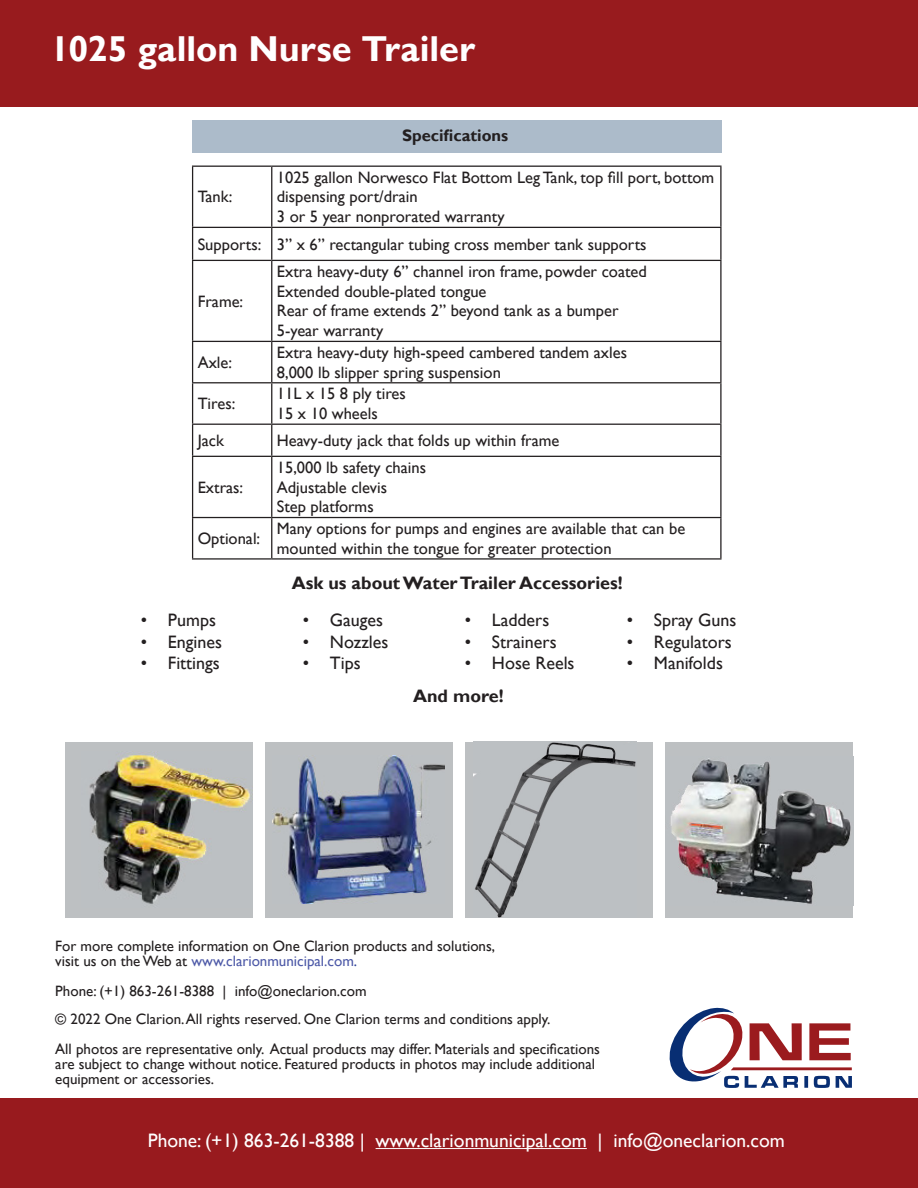
<style>
.page{position:relative;width:918px;height:1188px;background:#fff}
.page>*{position:absolute;margin:0;border:0;box-sizing:border-box;transform-origin:0 0}
.t1{font:700 36px "Gill Sans";color:#fff}
.t2{font:19.5px "Gill Sans";color:#fff}
.t3{font:18px "Gill Sans";color:#231f20}
.t4{font:700 18px "Gill Sans";color:#231f20}
.t5{font:700 16.65px "Gill Sans";color:#231f20}
.t6{font:16.5px/19.8px "Gill Sans";color:#231f20}
.t7{font:15px/15px "Gill Sans";color:#231f20}
.s1{color:#4e5aa8}
.s2{color:#2a419a}
</style>
<div class="page">
<div style="left:0;top:0;width:918px;height:106px;background:#981b1e"></div>
<hr style="left:192px;top:166px;width:80px;height:1px;background:#231f20">
<hr style="left:192px;top:167px;width:1px;height:60px;background:#231f20">
<hr style="left:272px;top:166px;width:450px;height:1px;background:#231f20">
<hr style="left:271px;top:167px;width:1px;height:60px;background:#231f20">
<hr style="left:720px;top:167px;width:2px;height:60px;background:#231f20">
<hr style="left:192px;top:227px;width:80px;height:1px;background:#231f20">
<hr style="left:192px;top:228px;width:1px;height:32px;background:#231f20">
<hr style="left:272px;top:227px;width:450px;height:1px;background:#231f20">
<hr style="left:271px;top:228px;width:1px;height:32px;background:#231f20">
<hr style="left:720px;top:228px;width:2px;height:32px;background:#231f20">
<hr style="left:192px;top:260px;width:80px;height:1px;background:#231f20">
<hr style="left:192px;top:261px;width:1px;height:80px;background:#231f20">
<hr style="left:272px;top:260px;width:450px;height:1px;background:#231f20">
<hr style="left:271px;top:261px;width:1px;height:80px;background:#231f20">
<hr style="left:720px;top:261px;width:2px;height:80px;background:#231f20">
<hr style="left:192px;top:341px;width:80px;height:1px;background:#231f20">
<hr style="left:192px;top:342px;width:1px;height:40px;background:#231f20">
<hr style="left:272px;top:341px;width:450px;height:1px;background:#231f20">
<hr style="left:271px;top:342px;width:1px;height:40px;background:#231f20">
<hr style="left:720px;top:342px;width:2px;height:40px;background:#231f20">
<hr style="left:192px;top:382px;width:80px;height:1px;background:#231f20">
<hr style="left:192px;top:383px;width:1px;height:41px;background:#231f20">
<hr style="left:272px;top:382px;width:450px;height:1px;background:#231f20">
<hr style="left:271px;top:383px;width:1px;height:41px;background:#231f20">
<hr style="left:720px;top:383px;width:2px;height:41px;background:#231f20">
<hr style="left:192px;top:424px;width:80px;height:1px;background:#231f20">
<hr style="left:192px;top:425px;width:1px;height:31px;background:#231f20">
<hr style="left:272px;top:424px;width:450px;height:1px;background:#231f20">
<hr style="left:271px;top:425px;width:1px;height:31px;background:#231f20">
<hr style="left:720px;top:425px;width:2px;height:31px;background:#231f20">
<hr style="left:192px;top:456px;width:80px;height:1px;background:#231f20">
<hr style="left:192px;top:457px;width:1px;height:60px;background:#231f20">
<hr style="left:272px;top:456px;width:450px;height:1px;background:#231f20">
<hr style="left:271px;top:457px;width:1px;height:60px;background:#231f20">
<hr style="left:720px;top:457px;width:2px;height:60px;background:#231f20">
<hr style="left:192px;top:517px;width:80px;height:1px;background:#231f20">
<hr style="left:192px;top:518px;width:1px;height:40px;background:#231f20">
<hr style="left:272px;top:517px;width:450px;height:1px;background:#231f20">
<hr style="left:271px;top:518px;width:1px;height:40px;background:#231f20">
<hr style="left:720px;top:518px;width:2px;height:40px;background:#231f20">
<hr style="left:192px;top:558px;width:80px;height:2px;background:#231f20">
<hr style="left:272px;top:558px;width:450px;height:2px;background:#231f20">
<div style="left:192px;top:120px;width:530px;height:32px;background:#acbbca"></div>
<div style="left:0;top:1098px;width:918px;height:90px;background:#981a1e"></div>
<hr style="left:376px;top:1148px;width:211px;height:1px;background:#fff">
<svg style="left:669px;top:1007px;width:183px;height:81px"></svg>
<div style="left:65px;top:742px;width:188px;height:175px;background:#bdc0c2"></div>
<img style="left:89px;top:755px;width:164px;height:149px">
<div style="left:265px;top:742px;width:188px;height:175px;background:#bdc0c2"></div>
<img style="left:273px;top:756px;width:172px;height:147px">
<div style="left:465px;top:742px;width:188px;height:175px;background:#bdc0c2"></div>
<img style="left:473px;top:742px;width:163px;height:175px">
<div style="left:665px;top:742px;width:188px;height:175px;background:#bdc0c2"></div>
<img style="left:670px;top:758px;width:181px;height:146px">
<p class="t1" style="left:50px;top:27px;width:427px">1025 gallon Nurse Trailer</p>
<p class="t6" style="left:198px;top:187px;width:36px">Tank:</p>
<p class="t5" style="left:402px;top:125px;width:108px">Specifications</p>
<p class="t6" style="left:277px;top:168px;width:439px">1025 gallon Norwesco Flat Bottom Leg Tank, top fill port, bottom dispensing port/drain</p>
<p class="t6" style="left:277px;top:207px;width:229px">3 or 5 year nonprorated warranty</p>
<p class="t6" style="left:198px;top:234px;width:65px">Supports:</p>
<p class="t6" style="left:277px;top:234px;width:371px">3” x 6” rectangular tubing cross member tank supports</p>
<p class="t6" style="left:198px;top:291px;width:47px">Frame:</p>
<p class="t6" style="left:198px;top:353px;width:36px">Axle:</p>
<p class="t6" style="left:198px;top:394px;width:39px">Tires:</p>
<p class="t6" style="left:277px;top:262px;width:372px">Extra heavy-duty 6” channel iron frame, powder coated</p>
<p class="t6" style="left:277px;top:282px;width:211px">Extended double-plated tongue</p>
<p class="t6" style="left:277px;top:301px;width:343px">Rear of frame extends 2” beyond tank as a bumper</p>
<p class="t6" style="left:277px;top:321px;width:108px">5-year warranty</p>
<p class="t6" style="left:277px;top:343px;width:352px">Extra heavy-duty high-speed cambered tandem axles</p>
<p class="t6" style="left:277px;top:363px;width:226px">8,000 lb slipper spring suspension</p>
<p class="t6" style="left:277px;top:384px;width:131px">11L x 15 8 ply tires</p>
<p class="t6" style="left:277px;top:404px;width:102px">15 x 10 wheels</p>
<p class="t6" style="left:198px;top:431px;width:28px">Jack</p>
<p class="t6" style="left:277px;top:431px;width:284px">Heavy-duty jack that folds up within frame</p>
<p class="t6" style="left:198px;top:477px;width:47px">Extras:</p>
<p class="t6" style="left:277px;top:458px;width:151px">15,000 lb safety chains</p>
<p class="t6" style="left:277px;top:477px;width:112px">Adjustable clevis</p>
<p class="t6" style="left:277px;top:497px;width:98px">Step platforms</p>
<p class="t6" style="left:198px;top:529px;width:64px">Optional:</p>
<p class="t6" style="left:277px;top:519px;width:410px">Many options for pumps and engines are available that can be mounted within the tongue for greater protection</p>
<p class="t3" style="left:141px;top:610px;width:76px">• Pumps</p>
<p class="t3" style="left:141px;top:631px;width:83px">• Engines</p>
<p class="t3" style="left:141px;top:653px;width:80px">• Fittings</p>
<p class="t4" style="left:292px;top:572px;width:332px">Ask us about Water Trailer Accessories!</p>
<p class="t3" style="left:303px;top:610px;width:82px">• Gauges</p>
<p class="t3" style="left:303px;top:631px;width:87px">• Nozzles</p>
<p class="t3" style="left:303px;top:653px;width:59px">• Tips</p>
<p class="t3" style="left:465px;top:610px;width:86px">• Ladders</p>
<p class="t3" style="left:465px;top:631px;width:93px">• Strainers</p>
<p class="t3" style="left:465px;top:653px;width:111px">• Hose Reels</p>
<p class="t4" style="left:413px;top:686px;width:92px">And more!</p>
<p class="t3" style="left:627px;top:610px;width:111px">• Spray Guns</p>
<p class="t3" style="left:627px;top:631px;width:106px">• Regulators</p>
<p class="t3" style="left:627px;top:653px;width:97px">• Manifolds</p>
<p class="t7" style="left:55px;top:938px;width:441px">For more complete information on One Clarion products and solutions, visit us on the Web at <span class="s1">www.clarionmunicipal.com</span><span class="s2">.</span></p>
<p class="t7" style="left:55px;top:976px;width:497px;line-height:28.7px">Phone: (+1) 863-261-8388 | info@oneclarion.com<br>© 2022 One Clarion. All rights reserved. One Clarion terms and conditions apply.</p>
<p class="t7" style="left:55px;top:1042px;width:546px">All photos are representative only. Actual products may differ. Materials and specifications are subject to change without notice. Featured products in photos may include additional equipment or accessories.</p>
<p class="t2" style="left:148px;top:1129px;width:639px">Phone: (+1) 863-261-8388 | www.clarionmunicipal.com | info@oneclarion.com</p>
</div>
